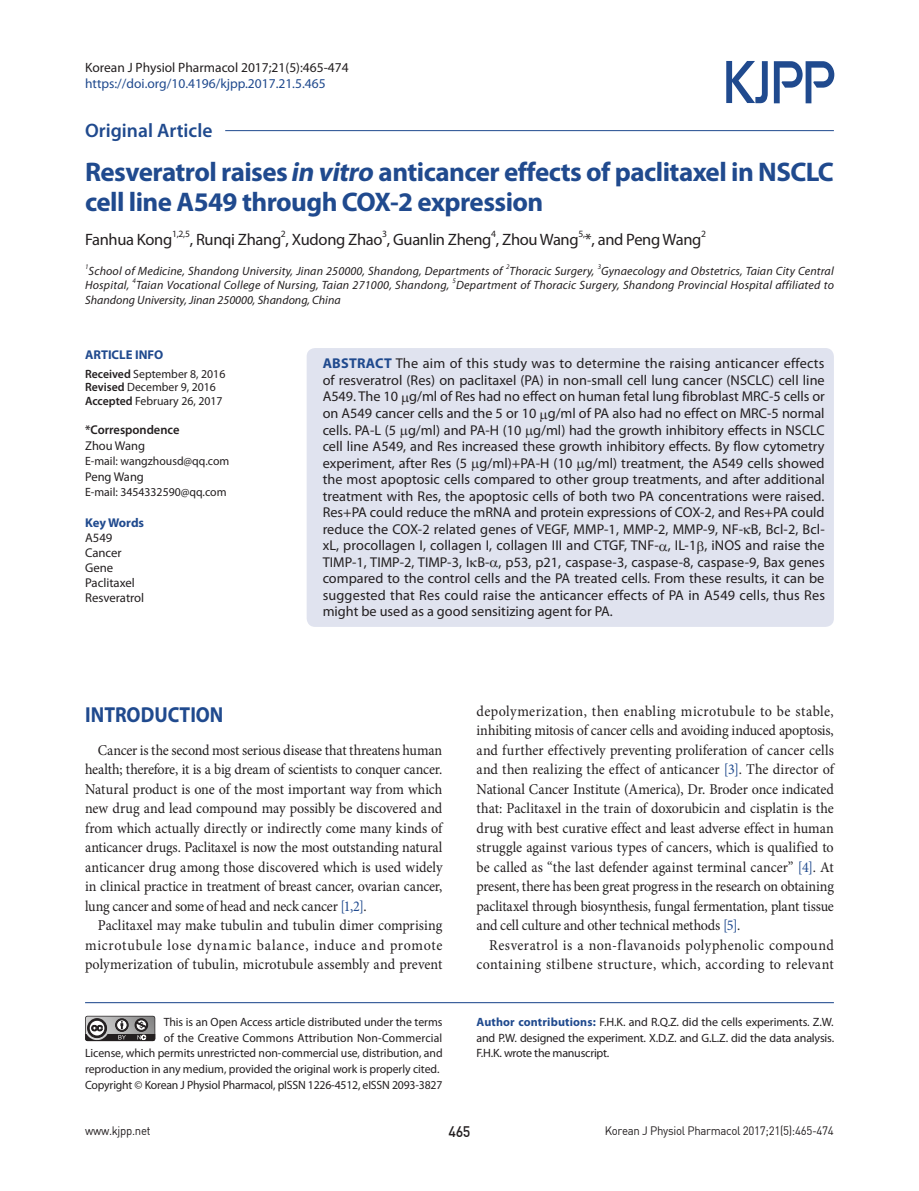
<style>
.page{position:relative;width:919px;height:1191px;background:#fff}
.page>*{position:absolute;margin:0;border:0;box-sizing:border-box;transform-origin:0 0}
.t1{font:700 27px/30px "Myriad Pro";letter-spacing:-.02em;color:#204a8e}
.t2{font:700 21.75px "Myriad Pro";color:#204a8e;scale:.9 1}
.t3{font:600 19.5px "Myriad Pro";color:#204a8e}
.t4{font:16.5px "Myriad Pro";letter-spacing:-.02em;color:#231f20}
.t5{font:15px/19.5px "Minion Pro";letter-spacing:.01em;color:#231f20;text-align:justify;scale:.94 1}
.t6{font:15px "Dinmed";color:#231f20;scale:.95 1}
.t7{font:14.25px/16.5px "Myriad Pro";color:#231f20;text-align:justify}
.t8{font:13.5px "Myriad Pro";color:#204a8e}
.t9{font:13.5px "Myriad Pro";color:#231f20}
.t10{font:12.75px/15px "Myriad Pro";color:#231f20}
.t11{font:700 12.75px "Myriad Pro";color:#204a8e}
.t12{font:600 12.75px "Myriad Pro";color:#231f20}
.t13{font:12px/15.8px "Myriad Pro";letter-spacing:-.005em;color:#231f20;text-align:justify}
.t14{font:italic 12px "Myriad Pro";letter-spacing:.01em;color:#231f20}
.t15{font:12px "Dinreg";letter-spacing:-.025em;color:#231f20;scale:.95 1}
.t16{font:9.6px "Myriad Pro";color:#231f20}
.t17{font:italic 7.05px "Myriad Pro";color:#231f20}
.s1{font-style:italic}
.s2{font-weight:600}
.s3{font-weight:700;color:#204a8e}
.s4{color:#204a8e}
</style>
<div class="page">
<hr style="left:85px;top:1002px;width:748px;height:1px;background:#204a8e">
<svg style="left:85px;top:1015px;width:70px;height:26px;background:#7c7b7b"></svg>
<hr style="left:225px;top:130px;width:608px;height:1px;background:#204a8e">
<svg style="left:726px;top:61px;width:108px;height:42px"></svg>
<div style="left:306px;top:348px;width:527px;height:279px;background:#e0e3ef;border-radius:9px"></div>
<p class="t9" style="left:85px;top:59px;width:265px">Korean J Physiol Pharmacol 2017;21(5):465-474</p>
<p class="t8" style="left:85px;top:76px;width:242px">https://doi.org/10.4196/kjpp.2017.21.5.465</p>
<h3 class="t3" style="left:85px;top:118px;width:129px">Original Article</h3>
<h1 class="t1" style="left:85px;top:156px;width:748px">Resveratrol raises <span class="s1">in vitro</span> anticancer effects of paclitaxel in NSCLC cell line A549 through COX-2 expression</h1>
<p class="t4" style="left:85px;top:229px;width:89px">Fanhua Kong</p>
<p class="t16" style="left:172px;top:228px;width:20px">1,2,5</p>
<p class="t4" style="left:190px;top:229px;width:513px">, Runqi Zhang , Xudong Zhao , Guanlin Zheng , Zhou Wang *, and Peng Wang</p>
<p class="t16" style="left:281px;top:228px;width:6px">2</p>
<p class="t16" style="left:382px;top:228px;width:6px">3</p>
<p class="t16" style="left:491px;top:228px;width:6px">4</p>
<p class="t16" style="left:578px;top:228px;width:8px">5,</p>
<p class="t16" style="left:701px;top:228px;width:6px">2</p>
<p class="t17" style="left:85px;top:262px;width:5px">1</p>
<p class="t14" style="left:89px;top:263px;width:415px">School of Medicine, Shandong University, Jinan 250000, Shandong, Departments of</p>
<p class="t17" style="left:506px;top:262px;width:5px">2</p>
<p class="t14" style="left:509px;top:263px;width:86px">Thoracic Surgery,</p>
<p class="t17" style="left:597px;top:262px;width:5px">3</p>
<p class="t14" style="left:601px;top:263px;width:234px">Gynaecology and Obstetrics, Taian City Central</p>
<p class="t14" style="left:85px;top:278px;width:46px">Hospital,</p>
<p class="t17" style="left:132px;top:277px;width:5px">4</p>
<p class="t14" style="left:136px;top:278px;width:314px">Taian Vocational College of Nursing, Taian 271000, Shandong,</p>
<p class="t17" style="left:452px;top:277px;width:5px">5</p>
<p class="t14" style="left:456px;top:278px;width:379px">Department of Thoracic Surgery, Shandong Provincial Hospital affiliated to</p>
<p class="t14" style="left:85px;top:292px;width:257px">Shandong University, Jinan 250000, Shandong, China</p>
<p class="t11" style="left:85px;top:346px;width:79px">ARTICLE INFO</p>
<p class="t13" style="left:85px;top:366px;width:142px;line-height:13.5px;text-align:left"><span class="s2">Received</span> September 8, 2016<br><span class="s2">Revised</span> December 9, 2016<br><span class="s2">Accepted</span> February 26, 2017</p>
<p class="t12" style="left:85px;top:422px;width:96px">*Correspondence</p>
<p class="t10" style="left:85px;top:438px;width:61px">Zhou Wang</p>
<p class="t13" style="left:85px;top:453px;width:146px">E-mail: wangzhousd@qq.com</p>
<p class="t10" style="left:85px;top:469px;width:60px">Peng Wang</p>
<p class="t13" style="left:85px;top:484px;width:143px">E-mail: 3454332590@qq.com</p>
<p class="t11" style="left:85px;top:514px;width:61px">Key Words</p>
<p class="t10" style="left:85px;top:530px;width:61px">A549<br>Cancer<br>Gene<br>Paclitaxel<br>Resveratrol</p>
<p class="t7" style="left:322px;top:355px;width:504px"><span class="s3">ABSTRACT</span> The aim of this study was to determine the raising anticancer effects of resveratrol (Res) on paclitaxel (PA) in non-small cell lung cancer (NSCLC) cell line A549. The 10 g/ml of Res had no effect on human fetal lung fibroblast MRC-5 cells or on A549 cancer cells and the 5 or 10 g/ml of PA also had no effect on MRC-5 normal cells. PA-L (5 g/ml) and PA-H (10 g/ml) had the growth inhibitory effects in NSCLC cell line A549, and Res increased these growth inhibitory effects. By flow cytometry experiment, after Res (5 g/ml)+PA-H (10 g/ml) treatment, the A549 cells showed the most apoptosic cells compared to other group treatments, and after additional treatment with Res, the apoptosic cells of both two PA concentrations were raised.<br>Res+PA could reduce the mRNA and protein expressions of COX-2, and Res+PA could reduce the COX-2 related genes of VEGF, MMP-1, MMP-2, MMP-9, NF- B, Bcl-2, Bcl&shy;xL, procollagen I, collagen I, collagen III and CTGF, TNF- , IL-1 , iNOS and raise the TIMP-1, TIMP-2, TIMP-3, I B- , p53, p21, caspase-3, caspase-8, caspase-9, Bax genes compared to the control cells and the PA treated cells. From these results, it can be suggested that Res could raise the anticancer effects of PA in A549 cells, thus Res might be used as a good sensitizing agent for PA.</p>
<h2 class="t2" style="left:85px;top:700px;width:21px">INTRODUCT</h2>
<h2 class="t2" style="left:190px;top:700px;width:22px">ION</h2>
<p class="t5" style="left:85px;top:740px;width:381px;text-indent:13px">Cancer is the second most serious disease that threatens human health; therefore, it is a big dream of scientists to conquer cancer.<br>Natural product is one of the most important way from which new drug and lead compound may possibly be discovered and from which actually directly or indirectly come many kinds of anticancer drugs. Paclitaxel is now the most outstanding natural anticancer drug among those discovered which is used widely in clinical practice in treatment of breast cancer, ovarian cancer, lung cancer and some of head and neck cancer <span class="s4">[1,2]</span>.</p>
<p class="t5" style="left:85px;top:916px;width:381px;text-indent:13px">Paclitaxel may make tubulin and tubulin dimer comprising microtubule lose dynamic balance, induce and promote polymerization of tubulin, microtubule assembly and prevent</p>
<p class="t13" style="left:85px;top:1013px;width:359px;text-align:right">This is an Open Access article distributed under the terms<br>of the Creative Commons Attribution Non-Commercial<br>License, which permits unrestricted non-commercial use, distribution, and reproduction in any medium, provided the original work is properly cited.<br>Copyright © Korean J Physiol Pharmacol, pISSN 1226-4512, eISSN 2093-3827</p>
<p class="t5" style="left:476px;top:701px;width:382px">depolymerization, then enabling microtubule to be stable, inhibiting mitosis of cancer cells and avoiding induced apoptosis, and further effectively preventing proliferation of cancer cells and then realizing the effect of anticancer <span class="s4">[3]</span>. The director of National Cancer Institute (America), Dr. Broder once indicated that: Paclitaxel in the train of doxorubicin and cisplatin is the drug with best curative effect and least adverse effect in human struggle against various types of cancers, which is qualified to be called as “the last defender against terminal cancer” <span class="s4">[4]</span>. At present, there has been great progress in the research on obtaining paclitaxel through biosynthesis, fungal fermentation, plant tissue and cell culture and other technical methods <span class="s4">[5]</span>.</p>
<p class="t5" style="left:476px;top:935px;width:381px;text-align:right">Resveratrol is a non-flavanoids polyphenolic compound containing stilbene structure, which, according to relevant</p>
<p class="t13" style="left:476px;top:1013px;width:359px"><span class="s3">Author contributions:</span> F.H.K. and R.Q.Z. did the cells experiments. Z.W. and P.W. designed the experiment. X.D.Z. and G.L.Z. did the data analysis.<br>F.H.K. wrote the manuscript.</p>
<p class="t15" style="left:85px;top:1123px;width:70px">www.kjpp.net</p>
<p class="t6" style="left:448px;top:1122px;width:25px">465</p>
<p class="t15" style="left:604px;top:1123px;width:243px">Korean J Physiol Pharmacol 2017;21(5):465-474</p>
</div>
